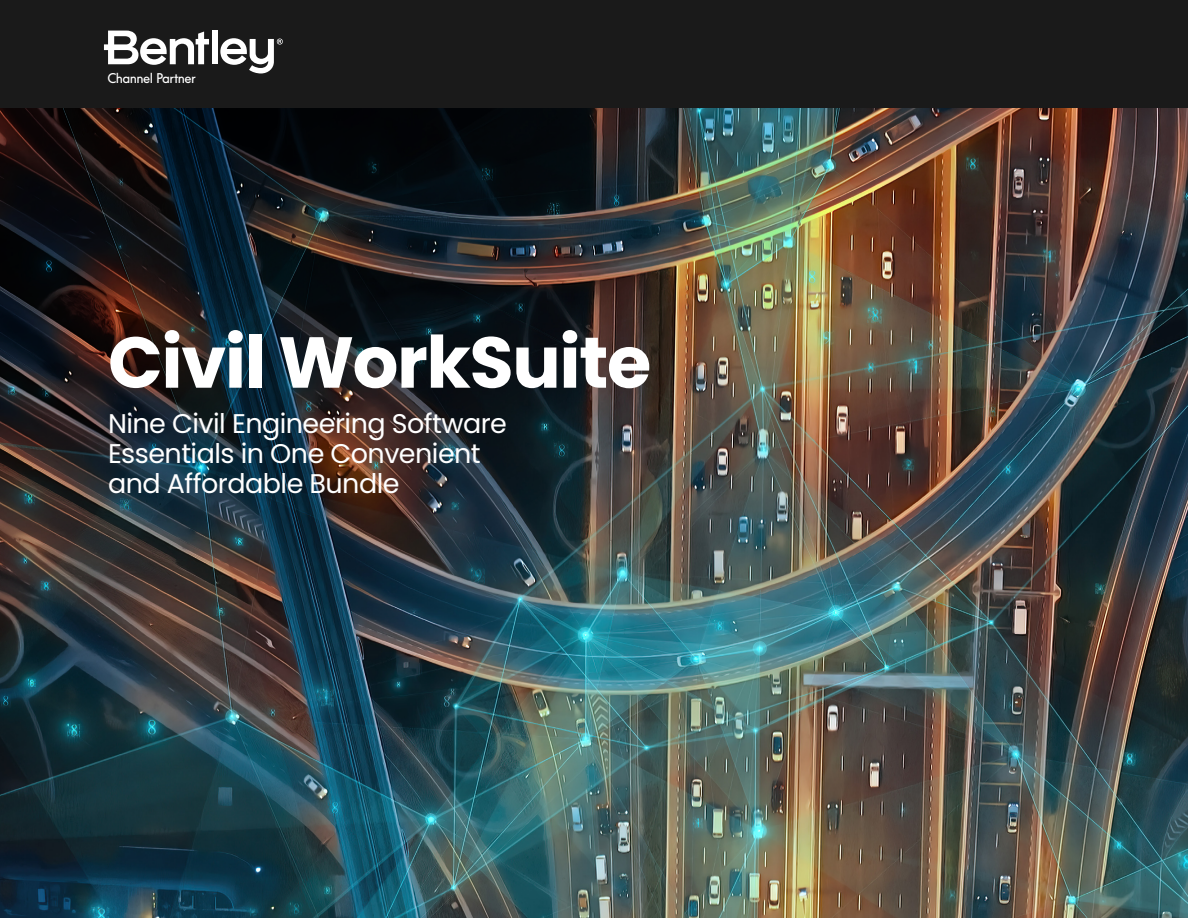
<style>
.page{position:relative;width:1188px;height:918px;background:#fff}
.page>*{position:absolute;margin:0;border:0;box-sizing:border-box;transform-origin:0 0}
.t1{font:700 72px "Poppins";letter-spacing:-.02em;color:#fff}
.t2{font:27px/30px "Poppins";letter-spacing:-.02em;color:#fff}
.t3{font:13.05px "Supreme LLTT";letter-spacing:-.04em;color:#fff}
</style>
<div class="page">
<div style="left:0;top:0;width:1188px;height:108px;background:#1a1a1a"></div>
<svg style="left:104px;top:31px;width:105px;height:34px"></svg>
<div style="left:212px;top:31px;width:6px;height:33px;background:#fff"></div>
<svg style="left:220px;top:38px;width:63px;height:35px"></svg>
<img style="left:0;top:108px;width:1188px;height:810px">
<p class="t3" style="left:107px;top:71px;width:90px">Channel Partner</p>
<h1 class="t1" style="left:108px;top:321px;width:545px">Civil WorkSuite</h1>
<p class="t2" style="left:108px;top:408px;width:401px">Nine Civil Engineering Software<br>Essentials in One Convenient and Affordable Bundle</p>
</div>
